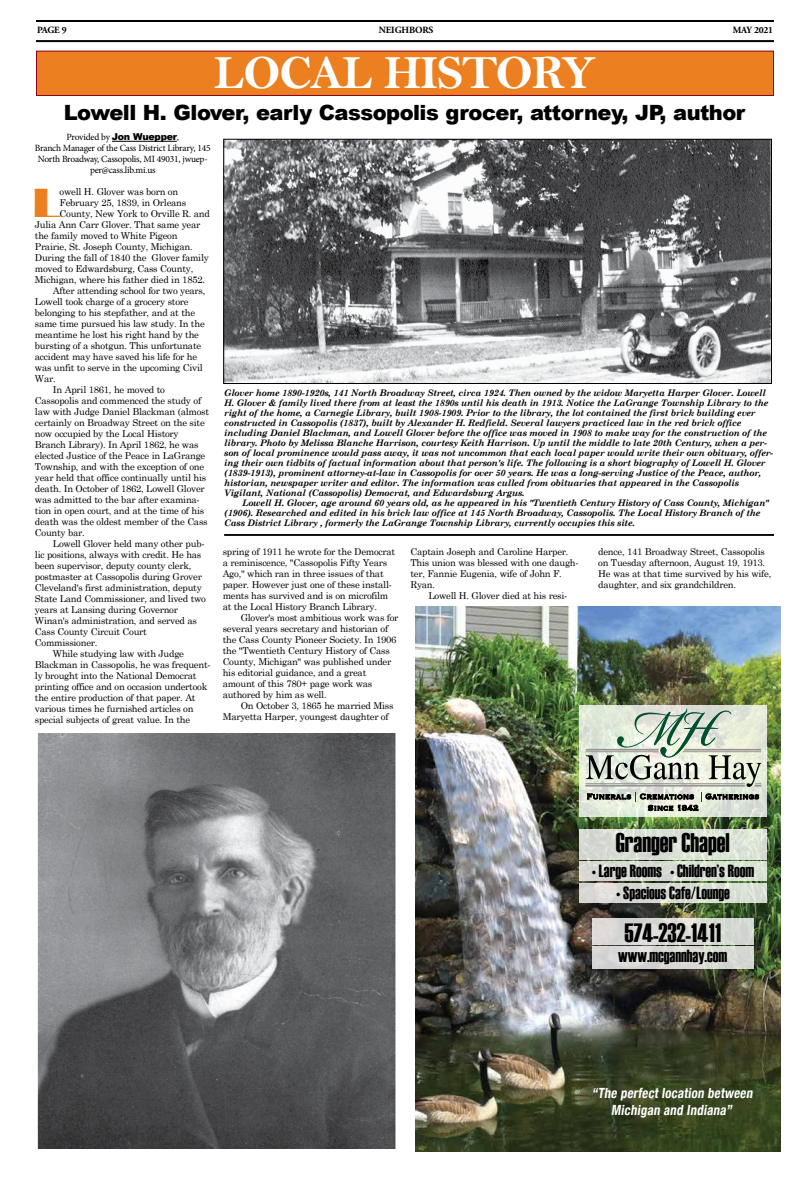
<style>
.page{position:relative;width:810px;height:1188px;background:#fff}
.page>*{position:absolute;margin:0;border:0;box-sizing:border-box;transform-origin:0 0}
.t1{font:48px "Bell MT Bold";letter-spacing:-.025em;color:#fff}
.t2{font:42.1px "Broadway";color:#ec7f1f}
.t3{font:26.8px "Haettenschweiler";color:#000;scale:.91 1}
.t4{font:26.4px "Haettenschweiler";color:#000;scale:.91 1}
.t5{font:900 21px "Arial";letter-spacing:-.025em;color:#000}
.t6{font:17.6px "Haettenschweiler";color:#000;scale:.91 1}
.t7{font:italic 700 condensed 14px/16.9px "Helvetica Neue";color:#fff;text-align:center;scale:.91 1}
.t8{font:9.5px/11px "Century Schoolbook";letter-spacing:-.025em;color:#000}
.t9{font:9.5px/11px "Minion Pro";letter-spacing:-.025em;color:#000;text-align:center}
.t10{font:700 9.5px "Adobe Garamond Pro";letter-spacing:-.01em;color:#000}
.t11{font:italic 700 9px/10px "Century Schoolbook";letter-spacing:-.025em;color:#000}
.s1{font-family:"Arial";font-weight:900}
</style>
<div class="page">
<hr style="left:112px;top:141px;width:65px;height:1px;background:#000">
<hr style="left:36px;top:40px;width:738px;height:2px;background:#000">
<hr style="left:36px;top:20px;width:738px;height:2px;background:#000">
<div style="left:36px;top:51px;width:738px;height:44px;background:#ec7f1f"></div>
<div style="left:36px;top:51px;width:738px;height:45px;border:1px solid #880024"></div>
<img style="left:225px;top:141px;width:545px;height:241px">
<div style="left:223px;top:139px;width:549px;height:245px;border:1px solid #000"></div>
<img style="left:39px;top:734px;width:355px;height:414px">
<div style="left:35px;top:728px;width:363px;height:424px;border:3px solid #fff"></div>
<hr style="left:224px;top:534px;width:550px;height:1px;background:#000">
<hr style="left:224px;top:535px;width:550px;height:1px;background:#000">
<img style="left:416px;top:607px;width:365px;height:545px">
<div style="left:592px;top:947px;width:162px;height:22px;background:#d9d9d5"></div>
<div style="left:592px;top:918px;width:162px;height:27px;background:#d9d9d5"></div>
<svg style="left:579px;top:861px;width:188px;height:20px;background:#d8ddd4"></svg>
<svg style="left:579px;top:883px;width:188px;height:20px;background:#d9dcd5"></svg>
<svg style="left:579px;top:829px;width:188px;height:30px;background:#dae1d6"></svg>
<svg style="left:579px;top:705px;width:188px;height:111px;background:#e0e6d8"></svg>
<svg style="left:585px;top:708px;width:176px;height:103px;background:#bcc5b8"></svg>
<p class="t10" style="left:37px;top:25px;width:31px">PAGE 9</p>
<p class="t10" style="left:379px;top:25px;width:56px">NEIGHBORS</p>
<p class="t10" style="left:733px;top:25px;width:42px">MAY 2021</p>
<h1 class="t1" style="left:214px;top:44px;width:383px">LOCAL HISTORY</h1>
<h3 class="t5" style="left:64px;top:98px;width:683px">Lowell H. Glover, early Cassopolis grocer, attorney, JP, author</h3>
<p class="t9" style="left:35px;top:132px;width:177px">Provided by <span class="s1">Jon Wuepper</span>,<br>Branch Manager of the Cass District Library, 145<br>North Broadway, Cassopolis, MI 49031, jwuep&shy;per@cass.lib.mi.us</p>
<h2 class="t2" style="left:33px;top:179px;width:30px">L</h2>
<p class="t8" style="left:60px;top:185px;width:120px">owell H. Glover was born on</p>
<p class="t8" style="left:60px;top:196px;width:128px">February 25, 1839, in Orleans</p>
<p class="t8" style="left:60px;top:207px;width:152px">County, New York to Orville R. and</p>
<p class="t8" style="left:35px;top:218px;width:167px">Julia Ann Carr Glover. That same year</p>
<p class="t8" style="left:35px;top:229px;width:144px">the family moved to White Pigeon</p>
<p class="t8" style="left:35px;top:240px;width:159px">Prairie, St. Joseph County, Michigan.</p>
<p class="t8" style="left:35px;top:251px;width:175px">During the fall of 1840 the Glover family</p>
<p class="t8" style="left:35px;top:262px;width:160px">moved to Edwardsburg, Cass County,</p>
<p class="t8" style="left:35px;top:273px;width:172px">Michigan, where his father died in 1852.</p>
<p class="t8" style="left:53px;top:284px;width:154px">After attending school for two years,</p>
<p class="t8" style="left:35px;top:295px;width:155px">Lowell took charge of a grocery store</p>
<p class="t8" style="left:35px;top:306px;width:162px">belonging to his stepfather, and at the</p>
<p class="t8" style="left:35px;top:317px;width:171px">same time pursued his law study. In the</p>
<p class="t8" style="left:35px;top:328px;width:166px">meantime he lost his right hand by the</p>
<p class="t8" style="left:35px;top:339px;width:168px">bursting of a shotgun. This unfortunate</p>
<p class="t8" style="left:35px;top:350px;width:164px">accident may have saved his life for he</p>
<p class="t8" style="left:35px;top:361px;width:169px">was unfit to serve in the upcoming Civil</p>
<p class="t8" style="left:35px;top:372px;width:22px">War.</p>
<p class="t8" style="left:53px;top:383px;width:114px">In April 1861, he moved to</p>
<p class="t8" style="left:35px;top:394px;width:168px">Cassopolis and commenced the study of</p>
<p class="t8" style="left:35px;top:405px;width:176px">law with Judge Daniel Blackman (almost</p>
<p class="t8" style="left:35px;top:416px;width:171px">certainly on Broadway Street on the site</p>
<p class="t8" style="left:35px;top:427px;width:145px">now occupied by the Local History</p>
<p class="t8" style="left:35px;top:438px;width:165px">Branch Library). In April 1862, he was</p>
<p class="t8" style="left:35px;top:449px;width:172px">elected Justice of the Peace in LaGrange</p>
<p class="t8" style="left:35px;top:460px;width:171px">Township, and with the exception of one</p>
<p class="t8" style="left:35px;top:471px;width:173px">year held that office continually until his</p>
<p class="t8" style="left:35px;top:482px;width:171px">death. In October of 1862, Lowell Glover</p>
<p class="t8" style="left:35px;top:493px;width:166px">was admitted to the bar after examina-</p>
<p class="t8" style="left:35px;top:504px;width:171px">tion in open court, and at the time of his</p>
<p class="t8" style="left:35px;top:515px;width:174px">death was the oldest member of the Cass</p>
<p class="t8" style="left:35px;top:526px;width:51px">County bar.</p>
<p class="t8" style="left:53px;top:537px;width:153px">Lowell Glover held many other pub-</p>
<p class="t8" style="left:35px;top:548px;width:168px">lic positions, always with credit. He has</p>
<p class="t8" style="left:35px;top:559px;width:158px">been supervisor, deputy county clerk,</p>
<p class="t8" style="left:35px;top:570px;width:168px">postmaster at Cassopolis during Grover</p>
<p class="t8" style="left:35px;top:581px;width:168px">Cleveland's first administration, deputy</p>
<p class="t8" style="left:35px;top:592px;width:173px">State Land Commissioner, and lived two</p>
<p class="t8" style="left:35px;top:603px;width:145px">years at Lansing during Governor</p>
<p class="t8" style="left:35px;top:614px;width:163px">Winan's administration, and served as</p>
<p class="t8" style="left:35px;top:625px;width:114px">Cass County Circuit Court</p>
<p class="t8" style="left:35px;top:636px;width:64px">Commissioner.</p>
<p class="t8" style="left:53px;top:647px;width:133px">While studying law with Judge</p>
<p class="t8" style="left:35px;top:658px;width:177px">Blackman in Cassopolis, he was frequent-</p>
<p class="t8" style="left:35px;top:669px;width:163px">ly brought into the National Democrat</p>
<p class="t8" style="left:35px;top:680px;width:174px">printing office and on occasion undertook</p>
<p class="t8" style="left:35px;top:691px;width:162px">the entire production of that paper. At</p>
<p class="t8" style="left:35px;top:702px;width:160px">various times he furnished articles on</p>
<p class="t8" style="left:35px;top:713px;width:157px">special subjects of great value. In the</p>
<p class="t11" style="left:224px;top:387px;width:551px">Glover home 1890-1920s, 141 North Broadway Street, circa 1924. Then owned by the widow Maryetta Harper Glover. Lowell H. Glover &amp; family lived there from at least the 1890s until his death in 1913. Notice the LaGrange Township Library to the right of the home, a Carnegie Library, built 1908-1909. Prior to the library, the lot contained the first brick building ever constructed in Cassopolis (1837), built by Alexander H. Redfield. Several lawyers practiced law in the red brick office including Daniel Blackman, and Lowell Glover before the office was moved in 1908 to make way for the construction of the library. Photo by Melissa Blanche Harrison, courtesy Keith Harrison. Up until the middle to late 20th Century, when a per&shy;son of local prominence would pass away, it was not uncommon that each local paper would write their own obituary, offer&shy;ing their own tidbits of factual information about that person's life. The following is a short biography of Lowell H. Glover (1839-1913), prominent attorney-at-law in Cassopolis for over 50 years. He was a long-serving Justice of the Peace, author, historian, newspaper writer and editor. The information was culled from obituaries that appeared in the Cassopolis Vigilant, National (Cassopolis) Democrat, and Edwardsburg Argus.</p>
<p class="t11" style="left:224px;top:497px;width:546px;text-indent:18px">Lowell H. Glover, age around 60 years old, as he appeared in his "Twentieth Century History of Cass County, Michigan" (1906). Researched and edited in his brick law office at 145 North Broadway, Cassopolis. The Local History Branch of the<br>Cass District Library , formerly the LaGrange Township Library, currently occupies this site.</p>
<p class="t8" style="left:223px;top:546px;width:174px">spring of 1911 he wrote for the Democrat a reminiscence, "Cassopolis Fifty Years Ago," which ran in three issues of that paper. However just one of these install&shy;ments has survived and is on microfilm at the Local History Branch Library.</p>
<p class="t8" style="left:223px;top:612px;width:177px;text-indent:18px">Glover's most ambitious work was for several years secretary and historian of the Cass County Pioneer Society. In 1906 the "Twentieth Century History of Cass County, Michigan" was published under his editorial guidance, and a great amount of this 780+ page work was authored by him as well.</p>
<p class="t8" style="left:223px;top:700px;width:172px;text-indent:18px">On October 3, 1865 he married Miss<br>Maryetta Harper, youngest daughter of</p>
<p class="t8" style="left:410px;top:545px;width:170px">Captain Joseph and Caroline Harper.<br>This union was blessed with one daugh&shy;ter, Fannie Eugenia, wife of John F.<br>Ryan.</p>
<p class="t8" style="left:428px;top:589px;width:140px">Lowell H. Glover died at his resi-</p>
<p class="t8" style="left:598px;top:545px;width:175px">dence, 141 Broadway Street, Cassopolis on Tuesday afternoon, August 19, 1913.<br>He was at that time survived by his wife, daughter, and six grandchildren.</p>
<h3 class="t3" style="left:616px;top:828px;width:127px">Granger Chapel</h3>
<h3 class="t6" style="left:592px;top:860px;width:179px">• Large Rooms • Children’s Room</h3>
<h3 class="t6" style="left:617px;top:882px;width:126px">• Spacious Cafe/Lounge</h3>
<h3 class="t4" style="left:624px;top:917px;width:108px">574-232-1411</h3>
<h3 class="t6" style="left:618px;top:946px;width:121px">www.mcgannhay.com</h3>
<h3 class="t7" style="left:592px;top:1084px;width:182px">“The perfectlocation between<br>Michigan and Indiana”</h3>
</div>
